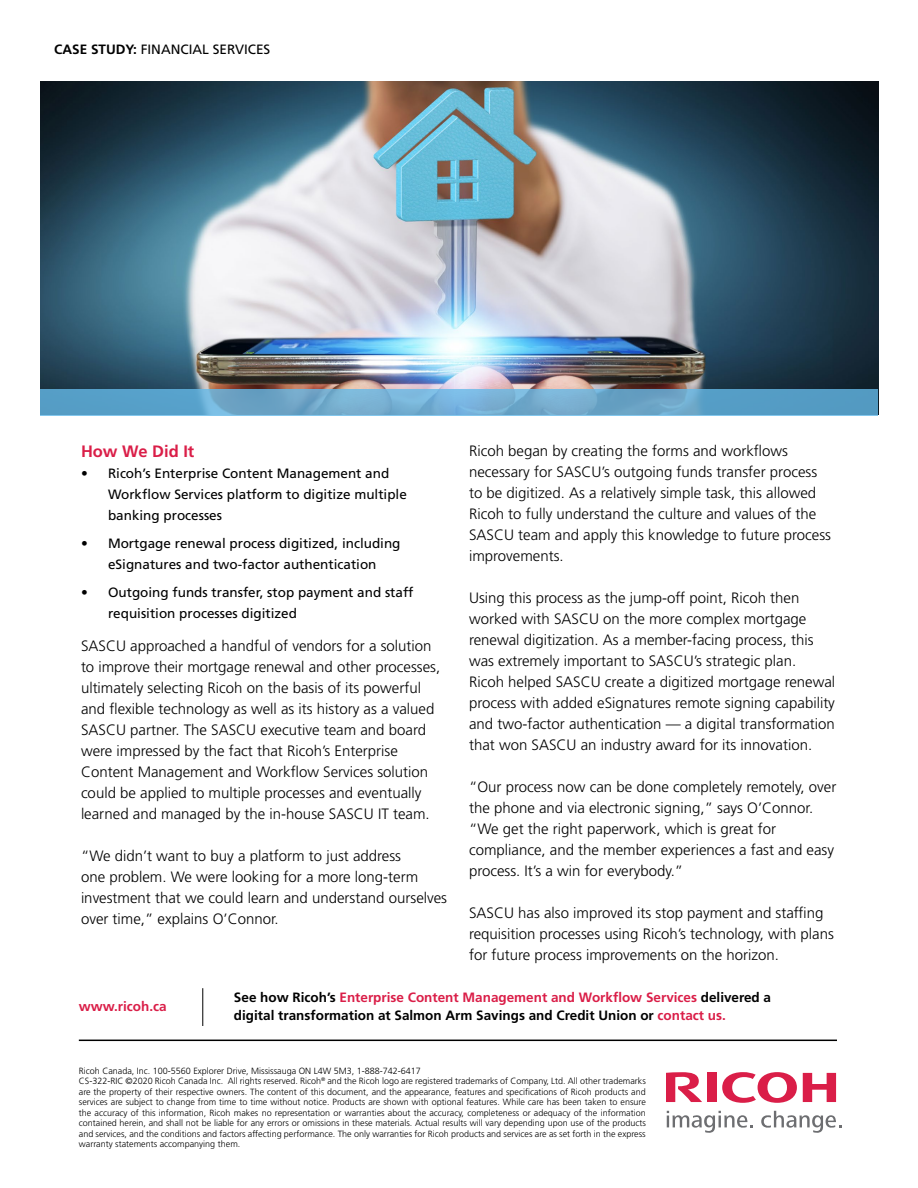
<style>
.page{position:relative;width:918px;height:1188px;background:#fff}
.page>*{position:absolute;margin:0;border:0;box-sizing:border-box;transform-origin:0 0}
.t1{font:700 16.5px "Frutiger LT Std";color:#da1e48}
.t2{font:300 15px/21px "Frutiger LT Std";color:#000}
.t3{font:13.5px/21px "Frutiger LT Std";color:#000}
.t4{font:700 13.5px/18px "Frutiger LT Std";color:#000}
.t5{font:700 13.5px "Frutiger LT Std";color:#da1e48}
.t6{font:300 9px/10.5px "Frutiger LT Std";color:#000}
.s1{font-weight:700}
.s2{color:#da1e48}
.s3{color:#d81d48}
</style>
<div class="page">
<hr style="left:203px;top:988px;width:1px;height:38px;background:#000">
<hr style="left:79px;top:1040px;width:758px;height:1px;background:#000">
<svg style="left:722px;top:1072px;width:75px;height:31px"></svg>
<svg style="left:803px;top:1073px;width:33px;height:29px"></svg>
<div style="left:707px;top:1073px;width:10px;height:29px;background:#da1e48"></div>
<svg style="left:666px;top:1072px;width:36px;height:30px"></svg>
<svg style="left:667px;top:1111px;width:86px;height:22px"></svg>
<svg style="left:761px;top:1111px;width:80px;height:22px"></svg>
<img style="left:40px;top:82px;width:838px;height:307px">
<svg style="left:40px;top:389px;width:838px;height:27px;background:#67a7cc"></svg>
<p class="t3" style="left:54px;top:39px;width:218px"><span class="s1">CASE STUDY:</span> FINANCIAL SERVICES</p>
<p class="t1" style="left:81px;top:442px;width:115px">How We Did It</p>
<p class="t3" style="left:108px;top:463px;width:300px;text-indent:-27px">• Ricoh’s Enterprise Content Management and<br>Workflow Services platform to digitize multiple banking processes</p>
<p class="t3" style="left:81px;top:533px;width:321px;text-align:center">• Mortgage renewal process digitized, including eSignatures and two-factor authentication</p>
<p class="t3" style="left:108px;top:582px;width:307px;text-indent:-27px">• Outgoing funds transfer, stop payment and staff requisition processes digitized</p>
<p class="t2" style="left:81px;top:636px;width:361px">SASCU approached a handful of vendors for a solution to improve their mortgage renewal and other processes, ultimately selecting Ricoh on the basis of its powerful and flexible technology as well as its history as a valued SASCU partner. The SASCU executive team and board were impressed by the fact that Ricoh’s Enterprise Content Management and Workflow Services solution could be applied to multiple processes and eventually learned and managed by the in-house SASCU IT team.</p>
<p class="t2" style="left:81px;top:846px;width:368px">“We didn’t want to buy a platform to just address<br>one problem. We were looking for a more long-term investment that we could learn and understand ourselves over time,” explains O’Connor.</p>
<p class="t2" style="left:469px;top:441px;width:364px">Ricoh began by creating the forms and workflows necessary for SASCU’s outgoing funds transfer process to be digitized. As a relatively simple task, this allowed Ricoh to fully understand the culture and values of the SASCU team and apply this knowledge to future process improvements.</p>
<p class="t2" style="left:469px;top:588px;width:368px">Using this process as the jump-off point, Ricoh then worked with SASCU on the more complex mortgage renewal digitization. As a member-facing process, this was extremely important to SASCU’s strategic plan.<br>Ricoh helped SASCU create a digitized mortgage renewal process with added eSignatures remote signing capability and two-factor authentication — a digital transformation that won SASCU an industry award for its innovation.</p>
<p class="t2" style="left:469px;top:777px;width:369px">“Our process now can be done completely remotely, over the phone and via electronic signing,” says O’Connor. “We get the right paperwork, which is great for compliance, and the member experiences a fast and easy process. It’s a win for everybody.”</p>
<p class="t2" style="left:469px;top:903px;width:366px">SASCU has also improved its stop payment and staffing requisition processes using Ricoh’s technology, with plans for future process improvements on the horizon.</p>
<p class="t5" style="left:79px;top:998px;width:89px">www.ricoh.ca</p>
<p class="t4" style="left:234px;top:988px;width:539px">See how Ricoh’s <span class="s2">Enterprise Content Management and Workflow Services</span> delivered a digital transformation at Salmon Arm Savings and Credit Union or <span class="s2">contact us</span><span class="s3">.</span></p>
<p class="t6" style="left:79px;top:1066px;width:569px">Ricoh Canada, Inc. 100-5560 Explorer Drive, Mississauga ON L4W 5M3, 1-888-742-6417<br>CS-322-RIC ©2020 Ricoh Canada Inc. All rights reserved. Ricoh<sup>®</sup> and the Ricoh logo are registered trademarks of Company, Ltd. All other trademarks are the property of their respective owners. The content of this document, and the appearance, features and specifications of Ricoh products and services are subject to change from time to time without notice. Products are shown with optional features. While care has been taken to ensure the accuracy of this information, Ricoh makes no representation or warranties about the accuracy, completeness or adequacy of the information contained herein, and shall not be liable for any errors or omissions in these materials. Actual results will vary depending upon use of the products and services, and the conditions and factors affecting performance. The only warranties for Ricoh products and services are as set forth in the express warranty statements accompanying them.</p>
</div>
